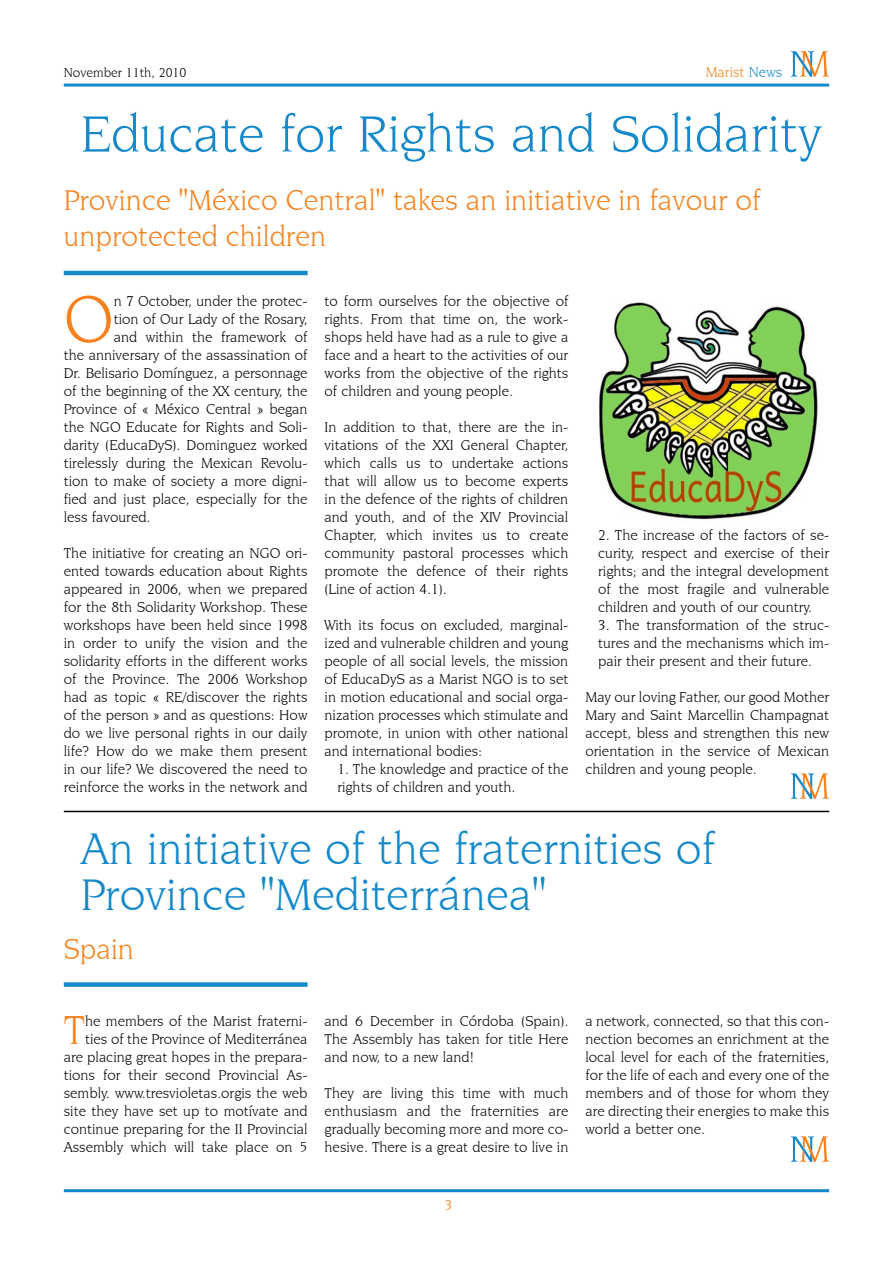
<style>
.page{position:relative;width:893px;height:1263px;background:#fff}
.page>*{position:absolute;margin:0;border:0;box-sizing:border-box;transform-origin:0 0}
.t1{font:70.05px "Novarese IT Cby BT";color:#f5821f}
.t2{font:54px "Novarese IT Cby BT";color:#1689ca}
.t3{font:46.5px/46.5px "Novarese IT Cby BT";color:#1689ca}
.t4{font:42.6px "Novarese IT Cby BT";color:#f5821f}
.t5{font:30px/36px "Novarese IT Cby BT";color:#f5821f}
.t6{font:15px/18px "Novarese IT Cby BT";color:#000;text-align:justify}
.t7{font:15px "Novarese IT Cby BT";color:#f5821f}
.t8{font:13.5px "Novarese IT Cby BT";color:#000}
.s1{color:#1689ca}
</style>
<div class="page">
<hr style="left:64px;top:1189px;width:765px;height:3px;background:#1689ca">
<hr style="left:64px;top:84px;width:765px;height:3px;background:#1689ca">
<svg style="left:791px;top:51px;width:38px;height:26px"></svg>
<hr style="left:64px;top:271px;width:244px;height:4px;background:#1689ca">
<img style="left:599px;top:302px;width:220px;height:218px">
<svg style="left:791px;top:773px;width:38px;height:26px"></svg>
<div style="left:64px;top:982px;width:244px;height:5px;background:#1689ca"></div>
<hr style="left:64px;top:811px;width:765px;height:1px;background:#000">
<svg style="left:791px;top:1136px;width:38px;height:26px"></svg>
<p class="t8" style="left:64px;top:64px;width:124px">November 11th, 2010</p>
<p class="t7" style="left:706px;top:63px;width:78px">Marist <span class="s1">News</span></p>
<h2 class="t2" style="left:81px;top:102px;width:743px">Educate for Rights and Solidarity</h2>
<h3 class="t5" style="left:64px;top:182px;width:698px">Province "México Central" takes an initiative in favour of unprotected children</h3>
<h1 class="t1" style="left:64px;top:278px;width:51px">O</h1>
<p class="t6" style="left:114px;top:292px;width:195px">n 7 October, under the protec-</p>
<p class="t6" style="left:114px;top:310px;width:195px">tion of Our Lady of the Rosary,</p>
<p class="t6" style="left:114px;top:328px;width:195px">and within the framework of</p>
<p class="t6" style="left:64px;top:346px;width:245px">the anniversary of the assassination of</p>
<p class="t6" style="left:64px;top:364px;width:245px">Dr. Belisario Domínguez, a personnage</p>
<p class="t6" style="left:64px;top:382px;width:245px">of the beginning of the XX century, the</p>
<p class="t6" style="left:64px;top:400px;width:245px">Province of « México Central » began</p>
<p class="t6" style="left:64px;top:418px;width:245px">the NGO Educate for Rights and Soli-</p>
<p class="t6" style="left:64px;top:436px;width:245px">darity (EducaDyS). Dominguez worked</p>
<p class="t6" style="left:64px;top:454px;width:245px">tirelessly during the Mexican Revolu-</p>
<p class="t6" style="left:64px;top:472px;width:245px">tion to make of society a more digni-</p>
<p class="t6" style="left:64px;top:490px;width:245px">fied and just place, especially for the</p>
<p class="t6" style="left:64px;top:508px;width:88px">less favoured.</p>
<p class="t6" style="left:64px;top:544px;width:245px">The initiative for creating an NGO ori&shy;ented towards education about Rights appeared in 2006, when we prepared for the 8th Solidarity Workshop. These workshops have been held since 1998 in order to unify the vision and the solidarity efforts in the different works of the Province. The 2006 Workshop had as topic « RE/discover the rights of the person » and as questions: How do we live personal rights in our daily life? How do we make them present in our life? We discovered the need to reinforce the works in the network and</p>
<p class="t6" style="left:325px;top:292px;width:245px">to form ourselves for the objective of rights. From that time on, the work&shy;shops held have had as a rule to give a face and a heart to the activities of our works from the objective of the rights of children and young people.</p>
<p class="t6" style="left:325px;top:418px;width:245px">In addition to that, there are the in&shy;vitations of the XXI General Chapter, which calls us to undertake actions that will allow us to become experts in the defence of the rights of children and youth, and of the XIV Provincial Chapter, which invites us to create community pastoral processes which promote the defence of their rights (Line of action 4.1).</p>
<p class="t6" style="left:325px;top:616px;width:245px">With its focus on excluded, marginal&shy;ized and vulnerable children and young people of all social levels, the mission of EducaDyS as a Marist NGO is to set in motion educational and social orga&shy;nization processes which stimulate and promote, in union with other national and international bodies:</p>
<p class="t6" style="left:337px;top:760px;width:233px">1. The knowledge and practice of the rights of children and youth.</p>
<p class="t6" style="left:598px;top:526px;width:233px">2. The increase of the factors of se&shy;curity, respect and exercise of their rights; and the integral development of the most fragile and vulnerable children and youth of our country.</p>
<p class="t6" style="left:598px;top:616px;width:233px">3. The transformation of the struc&shy;tures and the mechanisms which im&shy;pair their present and their future.</p>
<p class="t6" style="left:585px;top:688px;width:245px">May our loving Father, our good Mother Mary and Saint Marcellin Champagnat accept, bless and strengthen this new orientation in the service of Mexican children and young people.</p>
<h3 class="t3" style="left:81px;top:825px;width:636px">An initiative of the fraternities of<br>Province "Mediterránea"</h3>
<h3 class="t5" style="left:64px;top:931px;width:72px">Spain</h3>
<p class="t6" style="left:64px;top:1012px;width:245px;text-align:right">he members of the Marist fraterni&shy;ties of the Province of Mediterránea are placing great hopes in the prepara&shy;tions for their second Provincial As&shy;sembly. www.tresvioletas.orgis the web site they have set up to motívate and continue preparing for the II Provincial Assembly which will take place on 5</p>
<p class="t6" style="left:325px;top:1012px;width:245px">and 6 December in Córdoba (Spain).<br>The Assembly has taken for title Here and now, to a new land!</p>
<h3 class="t4" style="left:64px;top:1005px;width:23px">T</h3>
<p class="t6" style="left:325px;top:1084px;width:245px">They are living this time with much enthusiasm and the fraternities are gradually becoming more and more co&shy;hesive. There is a great desire to live in</p>
<p class="t6" style="left:585px;top:1012px;width:245px">a network, connected, so that this con&shy;nection becomes an enrichment at the local level for each of the fraternities, for the life of each and every one of the members and of those for whom they are directing their energies to make this world a better one.</p>
</div>
